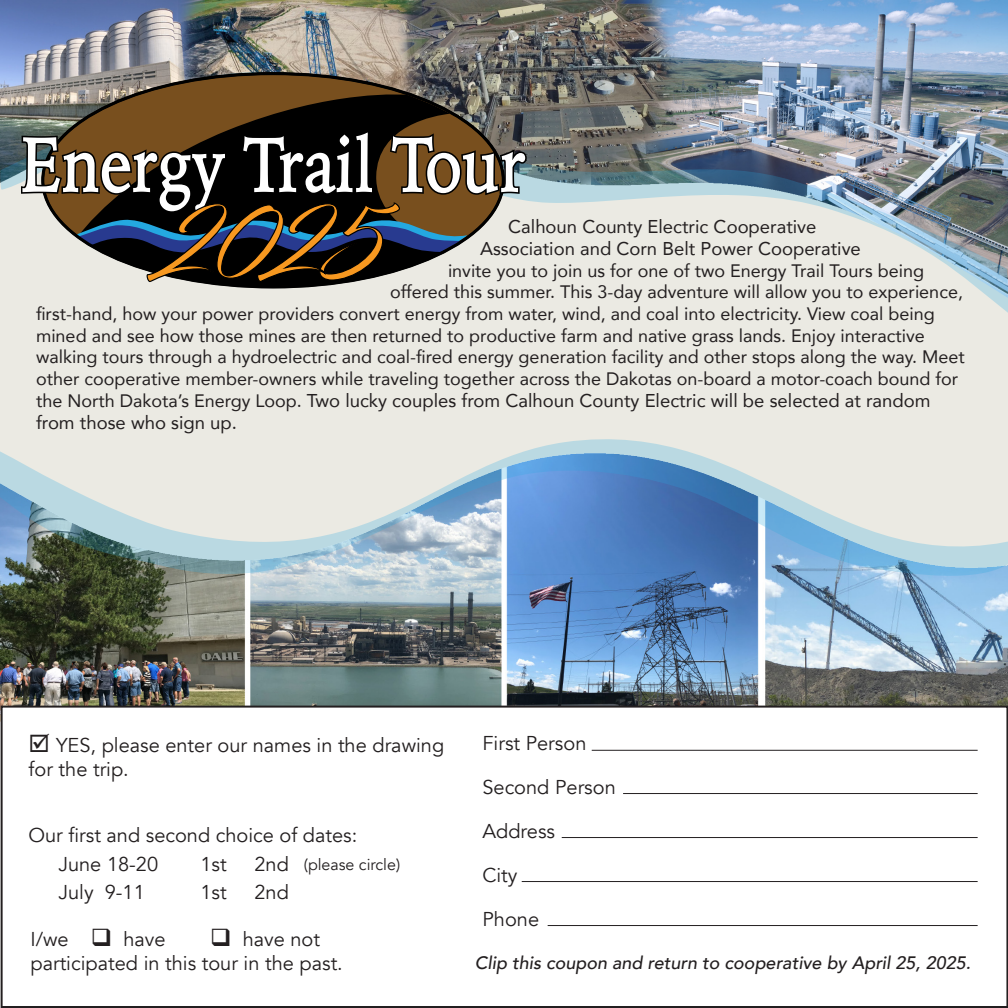
<style>
.page{position:relative;width:1008px;height:1008px;background:#fff}
.page>*{position:absolute;margin:0;border:0;box-sizing:border-box;transform-origin:0 0}
.t1{font:83.2px "Blacksword";color:#f79820}
.t2{font:76.4px "Iowan Old Style";letter-spacing:.01em;color:#fff;scale:.84 1}
.t3{font:20px/24px "Avenir";color:#231f20}
.t4{font:18.4px/22.2px "Avenir";color:#231f20}
.t5{font:18px "Avenir";color:#231f20}
.t6{font:italic 500 18px "Avenir";color:#231f20}
.t7{font:16px "Avenir";color:#231f20}
.s1{font-size:18px}
</style>
<div class="page">
<div style="left:0;top:0;width:1008px;height:707px;background:#ebeae3"></div>
<img style="left:0;top:0;width:1008px;height:70px">
<img style="left:0;top:70px;width:1008px;height:243px">
<svg style="left:43px;top:74px;width:460px;height:213px;background:#68441a"></svg>
<svg style="left:77px;top:88px;width:373px;height:38px;background:#513a1e"></svg>
<svg style="left:22px;top:126px;width:507px;height:169px"></svg>
<img style="left:0;top:578px;width:1008px;height:147px">
<svg style="left:0;top:439px;width:1008px;height:139px"></svg>
<div style="left:2px;top:707px;width:1005px;height:300px;background:#fff"></div>
<div style="left:1px;top:706px;width:1007px;height:302px;border:2px solid #231f20"></div>
<hr style="left:592px;top:750px;width:386px;height:1px;background:#231f20">
<hr style="left:623px;top:793px;width:355px;height:1px;background:#231f20">
<hr style="left:562px;top:837px;width:416px;height:1px;background:#231f20">
<hr style="left:522px;top:881px;width:456px;height:1px;background:#231f20">
<hr style="left:548px;top:925px;width:430px;height:1px;background:#231f20">
<h2 class="t2" style="left:21px;top:96px;width:602px">Energy Trail Tour</h2>
<h1 class="t1" style="left:163px;top:194px;width:222px">2025</h1>
<p class="t4" style="left:508px;top:215px;width:310px">Calhoun County Electric Cooperative</p>
<p class="t4" style="left:480px;top:237px;width:382px">Association and Corn Belt Power Cooperative</p>
<p class="t5" style="left:448px;top:256px;width:478px">invite you to join us for one of two Energy Trail Tours being</p>
<p class="t5" style="left:390px;top:278px;width:575px">offered this summer. This 3-day adventure will allow you to experience,</p>
<p class="t5" style="left:36px;top:299px;width:900px">first-hand, how your power providers convert energy from water, wind, and coal into electricity. View coal being</p>
<p class="t5" style="left:36px;top:321px;width:890px">mined and see how those mines are then returned to productive farm and native grass lands. Enjoy interactive</p>
<p class="t5" style="left:36px;top:343px;width:930px">walking tours through a hydroelectric and coal-fired energy generation facility and other stops along the way. Meet</p>
<p class="t5" style="left:36px;top:364px;width:924px">other cooperative member-owners while traveling together across the Dakotas on-board a motor-coach bound for</p>
<p class="t4" style="left:36px;top:389px;width:896px"><span class="s1">the North Dakota’s Energy Loop.</span> Two lucky couples from Calhoun County Electric will be selected at random from those who sign up.</p>
<p class="t3" style="left:29px;top:733px;width:417px">☑ YES, please enter our names in the drawing for the trip.</p>
<p class="t3" style="left:58px;top:821px;width:300px;line-height:29px;text-indent:-30px">Our first and second choice of dates:<br>June 18-20</p>
<p class="t3" style="left:200px;top:853px;width:28px">1st</p>
<p class="t3" style="left:254px;top:853px;width:36px">2nd</p>
<p class="t7" style="left:304px;top:855px;width:98px">(please circle)</p>
<p class="t3" style="left:58px;top:881px;width:88px">July 9-11</p>
<p class="t3" style="left:200px;top:881px;width:28px">1st</p>
<p class="t3" style="left:254px;top:881px;width:36px">2nd</p>
<p class="t3" style="left:30px;top:928px;width:314px;text-indent:180px">❑ have not participated in this tour in the past.</p>
<p class="t3" style="left:30px;top:928px;width:137px">I/we ❑ have</p>
<p class="t3" style="left:482px;top:731px;width:106px">First Person</p>
<p class="t3" style="left:482px;top:775px;width:135px">Second Person</p>
<p class="t3" style="left:482px;top:809px;width:74px;line-height:44px">Address<br>City</p>
<p class="t3" style="left:482px;top:907px;width:58px">Phone</p>
<p class="t6" style="left:475px;top:952px;width:497px">Clip this coupon and return to cooperative by April 25, 2025.</p>
</div>
